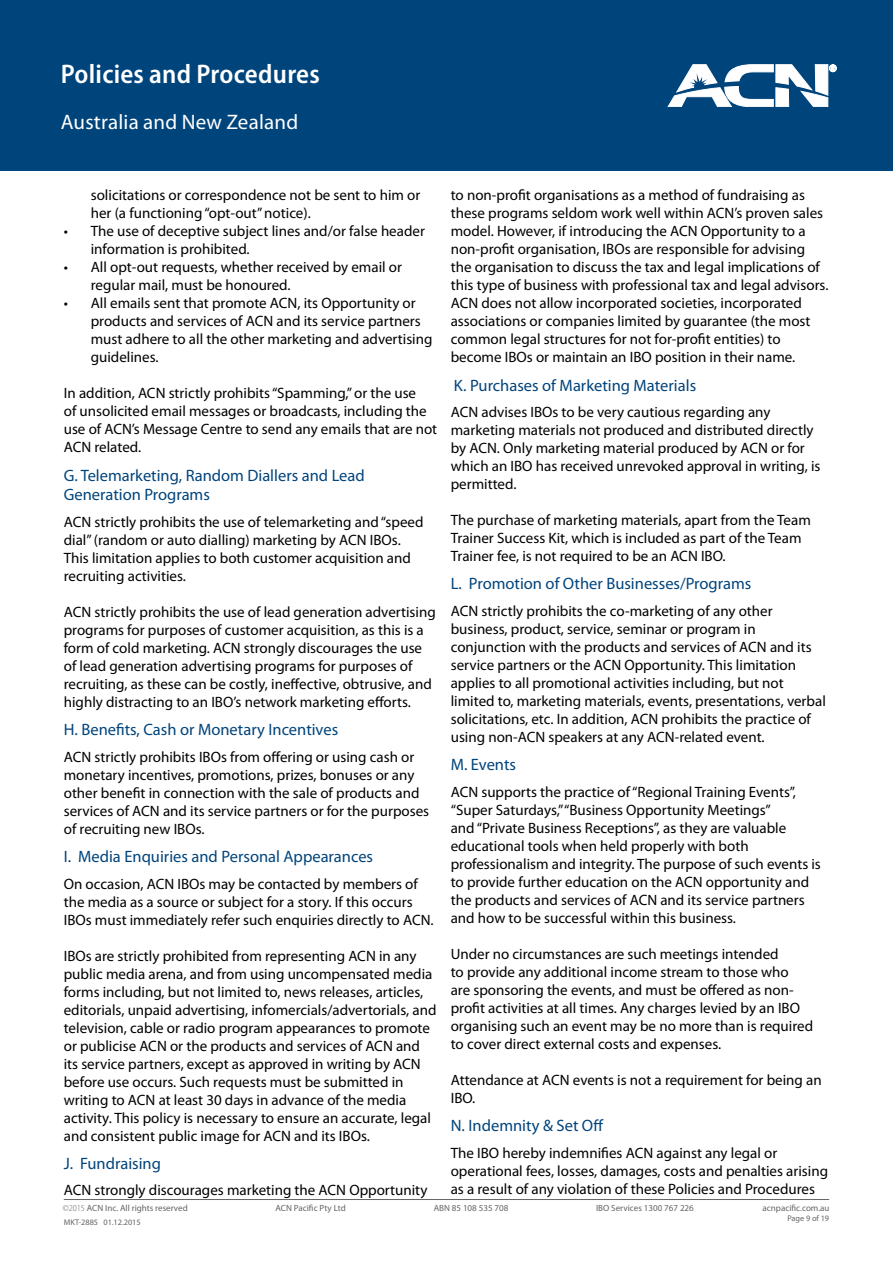
<style>
.page{position:relative;width:893px;height:1263px;background:#fff}
.page>*{position:absolute;margin:0;border:0;box-sizing:border-box;transform-origin:0 0}
.t1{font:600 semi-condensed 27px "Myriad Pro";letter-spacing:.01em;color:#fff}
.t2{font:21px "Myriad Pro";letter-spacing:.01em;color:#fff}
.t3{font:16.5px/19.8px "Myriad Pro";color:#00447c}
.t4{font:15px/18px "Myriad Pro";color:#000}
.t5{font:9px "Myriad Pro";color:#636466}
.t6{font:8.25px "Myriad Pro";color:#636466}
.s1{font-weight:300;font-stretch:semi-condensed}
</style>
<div class="page">
<div style="left:0;top:0;width:893px;height:171px;background:#00447c"></div>
<hr style="left:64px;top:1199px;width:765px;height:1px;background:#636466">
<svg style="left:668px;top:64px;width:169px;height:42px"></svg>
<h1 class="t1" style="left:61px;top:57px;width:261px">Policies and Procedures</h1>
<h2 class="t2" style="left:61px;top:109px;width:239px">Australia and New Zealand</h2>
<p class="t4" style="left:91px;top:186px;width:331px">solicitations or correspondence not be sent to him or her (a functioning “opt-out” notice).</p>
<p class="t4" style="left:91px;top:222px;width:336px;text-indent:-27px">• The use of deceptive subject lines and/or false header information is prohibited.</p>
<p class="t4" style="left:91px;top:258px;width:313px;text-indent:-27px">• All opt-out requests, whether received by email or regular mail, must be honoured.</p>
<p class="t4" style="left:91px;top:294px;width:343px;text-indent:-27px">• All emails sent that promote ACN, its Opportunity or products and services of ACN and its service partners must adhere to all the other marketing and advertising guidelines.</p>
<p class="t4" style="left:64px;top:384px;width:375px">In addition, ACN strictly prohibits “Spamming,” or the use<br>of unsolicited email messages or broadcasts, including the use of ACN’s Message Centre to send any emails that are not ACN related.</p>
<p class="t3" style="left:64px;top:465px;width:302px">G. Telemarketing, Random Diallers and Lead<br>Generation Programs</p>
<p class="t4" style="left:64px;top:513px;width:361px">ACN strictly prohibits the use of telemarketing and “speed dial” (random or auto dialling) marketing by ACN IBOs.<br>This limitation applies to both customer acquisition and recruiting activities.</p>
<p class="t4" style="left:64px;top:603px;width:373px">ACN strictly prohibits the use of lead generation advertising programs for purposes of customer acquisition, as this is a form of cold marketing. ACN strongly discourages the use of lead generation advertising programs for purposes of recruiting, as these can be costly, ineffective, obtrusive, and highly distracting to an IBO’s network marketing efforts.</p>
<p class="t3" style="left:64px;top:719px;width:276px">H. Benefits, Cash or Monetary Incentives</p>
<p class="t4" style="left:64px;top:747px;width:367px">ACN strictly prohibits IBOs from offering or using cash or monetary incentives, promotions, prizes, bonuses or any other benefit in connection with the sale of products and services of ACN and its service partners or for the purposes of recruiting new IBOs.</p>
<p class="t3" style="left:64px;top:846px;width:311px">I. Media Enquiries and Personal Appearances</p>
<p class="t4" style="left:64px;top:874px;width:371px">On occasion, ACN IBOs may be contacted by members of the media as a source or subject for a story. If this occurs<br>IBOs must immediately refer such enquiries directly to ACN.</p>
<p class="t4" style="left:64px;top:946px;width:374px">IBOs are strictly prohibited from representing ACN in any public media arena, and from using uncompensated media forms including, but not limited to, news releases, articles, editorials, unpaid advertising, infomercials/advertorials, and television, cable or radio program appearances to promote or publicise ACN or the products and services of ACN and its service partners, except as approved in writing by ACN before use occurs. Such requests must be submitted in writing to ACN at least 30 days in advance of the media activity. This policy is necessary to ensure an accurate, legal and consistent public image for ACN and its IBOs.</p>
<p class="t3" style="left:64px;top:1153px;width:99px">J. Fundraising</p>
<p class="t4" style="left:64px;top:1181px;width:365px">ACN strongly discourages marketing the ACN Opportunity</p>
<p class="t4" style="left:451px;top:186px;width:379px">to non-profit organisations as a method of fundraising as these programs seldom work well within ACN’s proven sales model. However, if introducing the ACN Opportunity to a non-profit organisation, IBOs are responsible for advising the organisation to discuss the tax and legal implications of this type of business with professional tax and legal advisors.<br>ACN does not allow incorporated societies, incorporated associations or companies limited by guarantee (the most common legal structures for not for-profit entities) to become IBOs or maintain an IBO position in their name.</p>
<p class="t3" style="left:454px;top:375px;width:244px">K. Purchases of Marketing Materials</p>
<p class="t4" style="left:451px;top:403px;width:371px">ACN advises IBOs to be very cautious regarding any marketing materials not produced and distributed directly by ACN. Only marketing material produced by ACN or for which an IBO has received unrevoked approval in writing, is permitted.</p>
<p class="t4" style="left:451px;top:511px;width:362px">The purchase of marketing materials, apart from the Team<br>Trainer Success Kit, which is included as part of the Team<br>Trainer fee, is not required to be an ACN IBO.</p>
<p class="t3" style="left:451px;top:574px;width:302px">L. Promotion of Other Businesses/Programs</p>
<p class="t4" style="left:451px;top:602px;width:377px">ACN strictly prohibits the co-marketing of any other business, product, service, seminar or program in conjunction with the products and services of ACN and its service partners or the ACN Opportunity. This limitation applies to all promotional activities including, but not limited to, marketing materials, events, presentations, verbal solicitations, etc. In addition, ACN prohibits the practice of using non-ACN speakers at any ACN-related event.</p>
<p class="t3" style="left:451px;top:754px;width:67px">M. Events</p>
<p class="t4" style="left:451px;top:782px;width:372px">ACN supports the practice of “Regional Training Events”, “Super Saturdays,” “Business Opportunity Meetings”<br>and “Private Business Receptions”, as they are valuable educational tools when held properly with both professionalism and integrity. The purpose of such events is to provide further education on the ACN opportunity and the products and services of ACN and its service partners and how to be successful within this business.</p>
<p class="t4" style="left:451px;top:944px;width:364px">Under no circumstances are such meetings intended<br>to provide any additional income stream to those who<br>are sponsoring the events, and must be offered as non&shy;profit activities at all times. Any charges levied by an IBO organising such an event may be no more than is required to cover direct external costs and expenses.</p>
<p class="t4" style="left:451px;top:1070px;width:372px">Attendance at ACN events is not a requirement for being an<br>IBO.</p>
<p class="t3" style="left:451px;top:1115px;width:155px">N. Indemnity &amp; Set Off</p>
<p class="t4" style="left:451px;top:1143px;width:379px">The IBO hereby indemnifies ACN against any legal or operational fees, losses, damages, costs and penalties arising as a result of any violation of these Policies and Procedures</p>
<p class="t5" style="left:63px;top:1202px;width:127px"><span class="s1">©2015</span> ACN Inc. All rights reserved</p>
<p class="t5" style="left:276px;top:1202px;width:72px">ACN Pacific Pty Ltd</p>
<p class="t5" style="left:434px;top:1202px;width:76px">ABN 85 108 535 708</p>
<p class="t5" style="left:596px;top:1202px;width:99px">IBO Services 1300 767 226</p>
<p class="t5" style="left:762px;top:1202px;width:69px">acnpacific.com.au</p>
<p class="t6" style="left:64px;top:1217px;width:78px">MKT-2885 01.12.2015</p>
<p class="t6" style="left:787px;top:1213px;width:43px">Page 9 of 19</p>
</div>
